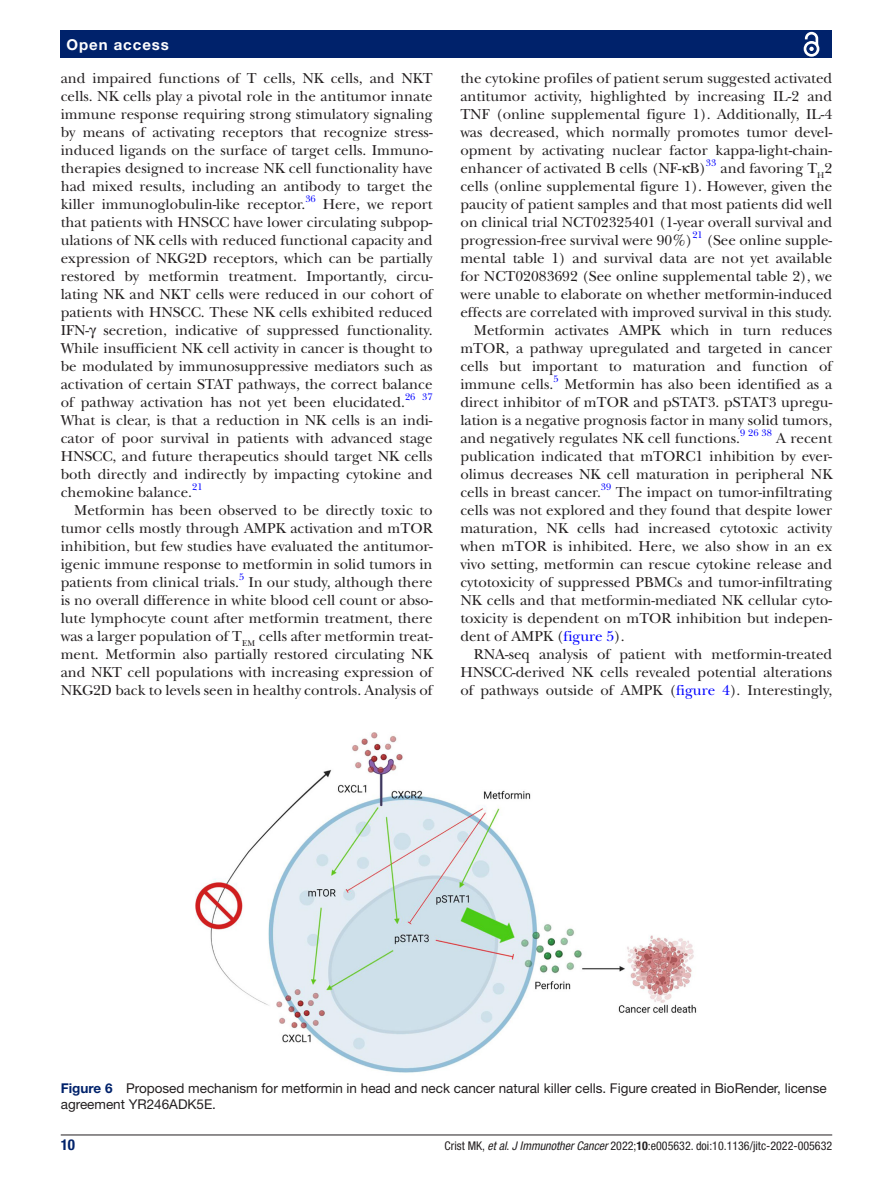
<style>
.page{position:relative;width:893px;height:1191px;background:#fff}
.page>*{position:absolute;margin:0;border:0;box-sizing:border-box;transform-origin:0 0}
.t1{font:15px/18px "New Baskerville";color:#231f20;text-align:justify}
.t2{font:700 15px "Helvetica Neue LT Std";letter-spacing:.065em;color:#fff}
.t3{font:700 condensed 15px "Helvetica Neue LT Std";color:#00226b}
.t4{font:13.5px/16.2px "Helvetica Neue LT Std";color:#231f20}
.t5{font:condensed 12px "Helvetica Neue LT Std";color:#231f20}
.t6{font:9.9px "New Baskerville";color:#00f}
.s1{color:#00f}
.s2{font-weight:700;color:#00226b}
.s3{font-style:italic}
.s4{font-weight:700}
</style>
<div class="page">
<hr style="left:61px;top:1134px;width:771px;height:1px;background:#231f20">
<div style="left:61px;top:31px;width:771px;height:27px;background:#00226b"></div>
<svg style="left:803px;top:31px;width:17px;height:26px"></svg>
<img style="left:196px;top:732px;width:501px;height:341px">
<p class="t2" style="left:66px;top:35px;width:104px">Open access</p>
<p class="t1" style="left:61px;top:69px;width:373px">and impaired functions of T cells, NK cells, and NKT cells. NK cells play a pivotal role in the antitumor innate immune response requiring strong stimulatory signaling by means of activating receptors that recognize stress&shy;induced ligands on the surface of target cells. Immuno&shy;therapies designed to increase NK cell functionality have had mixed results, including an antibody to target the killer immunoglobulin-like receptor.</p>
<p class="t6" style="left:305px;top:193px;width:12px">36</p>
<p class="t1" style="left:61px;top:195px;width:373px;text-indent:262px">Here, we report that patients with HNSCC have lower circulating subpop&shy;ulations of NK cells with reduced functional capacity and expression of NKG2D receptors, which can be partially restored by metformin treatment. Importantly, circu&shy;lating NK and NKT cells were reduced in our cohort of patients with HNSCC. These NK cells exhibited reduced IFN- secretion, indicative of suppressed functionality.<br>While insufficient NK cell activity in cancer is thought to be modulated by immunosuppressive mediators such as activation of certain STAT pathways, the correct balance of pathway activation has not yet been elucidated.</p>
<p class="t6" style="left:405px;top:391px;width:29px">26 37</p>
<p class="t1" style="left:61px;top:411px;width:373px">What is clear, is that a reduction in NK cells is an indi&shy;cator of poor survival in patients with advanced stage HNSCC, and future therapeutics should target NK cells both directly and indirectly by impacting cytokine and chemokine balance.<sup>21</sup></p>
<p class="t1" style="left:61px;top:501px;width:373px;text-indent:14px">Metformin has been observed to be directly toxic to tumor cells mostly through AMPK activation and mTOR inhibition, but few studies have evaluated the antitumor&shy;igenic immune response to metformin in solid tumors in patients from clinical trials.</p>
<p class="t6" style="left:239px;top:571px;width:7px">5</p>
<p class="t1" style="left:61px;top:573px;width:373px;text-indent:188px">In our study, although there is no overall difference in white blood cell count or abso&shy;lute lymphocyte count after metformin treatment, there was a larger population of T<sub>EM</sub> cells after metformin treat&shy;ment. Metformin also partially restored circulating NK and NKT cell populations with increasing expression of NKG2D back to levels seen in healthy controls. Analysis of</p>
<p class="t1" style="left:460px;top:69px;width:373px">the cytokine profiles of patient serum suggested activated antitumor activity, highlighted by increasing IL-2 and TNF (online supplemental figure 1). Additionally, IL-4 was decreased, which normally promotes tumor devel&shy;opment by activating nuclear factor kappa-light-chain&shy;enhancer of activated B cells (NF- B)</p>
<p class="t6" style="left:706px;top:157px;width:12px">33</p>
<p class="t1" style="left:460px;top:159px;width:373px;text-indent:260px">and favoring T<sub>H</sub>2 cells (online supplemental figure 1). However, given the paucity of patient samples and that most patients did well on clinical trial NCT02325401 (1-year overall survival and progression-free survival were 90%)</p>
<p class="t6" style="left:692px;top:229px;width:12px">21</p>
<p class="t1" style="left:706px;top:231px;width:127px">(See online supple-</p>
<p class="t1" style="left:460px;top:249px;width:373px">mental table 1) and survival data are not yet available</p>
<p class="t1" style="left:460px;top:267px;width:373px">for NCT02083692 (See online supplemental table 2), we</p>
<p class="t1" style="left:460px;top:285px;width:373px">were unable to elaborate on whether metformin-induced</p>
<p class="t1" style="left:460px;top:303px;width:373px">effects are correlated with improved survival in this study.</p>
<p class="t1" style="left:474px;top:321px;width:360px">Metformin activates AMPK which in turn reduces</p>
<p class="t1" style="left:460px;top:339px;width:373px">mTOR, a pathway upregulated and targeted in cancer</p>
<p class="t1" style="left:460px;top:357px;width:373px">cells but important to maturation and function of</p>
<p class="t1" style="left:460px;top:375px;width:95px">immune cells.</p>
<p class="t6" style="left:553px;top:373px;width:7px">5</p>
<p class="t1" style="left:460px;top:375px;width:373px;text-indent:104px">Metformin has also been identified as a direct inhibitor of mTOR and pSTAT3. pSTAT3 upregu&shy;lation is a negative prognosis factor in many solid tumors, and negatively regulates NK cell functions.<sup>9</sup> <sup>26</sup> <sup>38</sup> A recent publication indicated that mTORC1 inhibition by ever&shy;olimus decreases NK cell maturation in peripheral NK cells in breast cancer.</p>
<p class="t6" style="left:601px;top:481px;width:12px">39</p>
<p class="t1" style="left:460px;top:483px;width:373px;text-indent:155px">The impact on tumor-infiltrating cells was not explored and they found that despite lower maturation, NK cells had increased cytotoxic activity when mTOR is inhibited. Here, we also show in an ex vivo setting, metformin can rescue cytokine release and cytotoxicity of suppressed PBMCs and tumor-infiltrating NK cells and that metformin-mediated NK cellular cyto&shy;toxicity is dependent on mTOR inhibition but indepen&shy;dent of AMPK (<span class="s1">figure 5</span>).</p>
<p class="t1" style="left:460px;top:645px;width:373px;text-indent:13px">RNA-seq analysis of patient with metformin-treated HNSCC-derived NK cells revealed potential alterations of pathways outside of AMPK (<span class="s1">figure 4</span>). Interestingly,</p>
<p class="t4" style="left:61px;top:1080px;width:767px"><span class="s2">Figure 6</span> Proposed mechanism for metformin in head and neck cancer natural killer cells. Figure created in BioRender, license agreement YR246ADK5E.</p>
<p class="t3" style="left:61px;top:1135px;width:16px">10</p>
<p class="t5" style="left:445px;top:1138px;width:389px">Crist MK, <span class="s3">et al</span>. <span class="s3">J Immunother Cancer</span> 2022;<span class="s4">10</span>:e005632. doi:10.1136/jitc-2022-005632</p>
</div>
